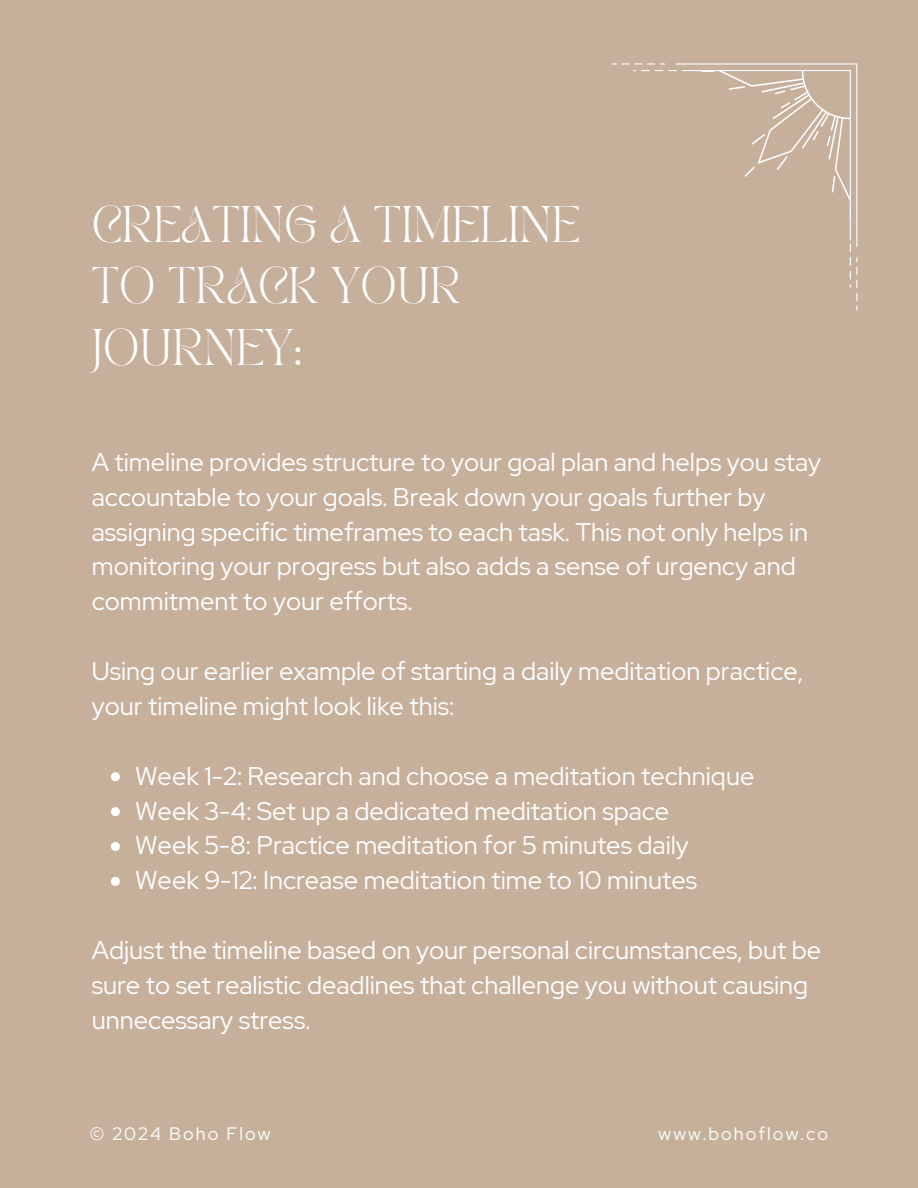
<style>
.page{position:relative;width:918px;height:1188px;background:#c6af9b}
.page>*{position:absolute;margin:0;border:0;box-sizing:border-box;transform-origin:0 0}
.t1{font:36px/61.8px "TAN PEARL Regular";color:#fff}
.t2{font:25.5px/34.8px "Red Hat Display";color:#fff}
.t3{font:18px "Red Hat Display";letter-spacing:.115em;color:#fff}
</style>
<div class="page">
<svg style="left:612px;top:63px;width:245px;height:247px"></svg>
<svg style="left:111px;top:772px;width:9px;height:9px"></svg>
<svg style="left:111px;top:807px;width:9px;height:9px"></svg>
<svg style="left:111px;top:842px;width:9px;height:9px"></svg>
<svg style="left:111px;top:877px;width:9px;height:9px"></svg>
<p class="t1" style="left:92px;top:197px;width:490px">CREATING A TIMELINE<br>TO TRACK YOUR<br>JOURNEY:</p>
<p class="t2" style="left:92px;top:444px;width:731px">A timeline provides structure to your goal plan and helps you stay accountable to your goals. Break down your goals further by assigning specific timeframes to each task. This not only helps in monitoring your progress but also adds a sense of urgency and commitment to your efforts.</p>
<h1 class="t2" style="left:92px;top:654px;width:713px">Using our earlier example of starting a daily meditation practice, your timeline might look like this:</h1>
<h2 class="t2" style="left:135px;top:758px;width:621px">Week 1-2: Research and choose a meditation technique</h2>
<h2 class="t2" style="left:135px;top:793px;width:536px">Week 3-4: Set up a dedicated meditation space</h2>
<p class="t2" style="left:135px;top:828px;width:555px">Week 5-8: Practice meditation for 5 minutes daily</p>
<p class="t2" style="left:135px;top:863px;width:564px">Week 9-12: Increase meditation time to 10 minutes</p>
<p class="t2" style="left:92px;top:933px;width:731px">Adjust the timeline based on your personal circumstances, but be sure to set realistic deadlines that challenge you without causing unnecessary stress.</p>
<p class="t3" style="left:90px;top:1122px;width:182px">© 2024 Boho Flow</p>
<p class="t3" style="left:659px;top:1122px;width:171px">www.bohoflow.co</p>
</div>
